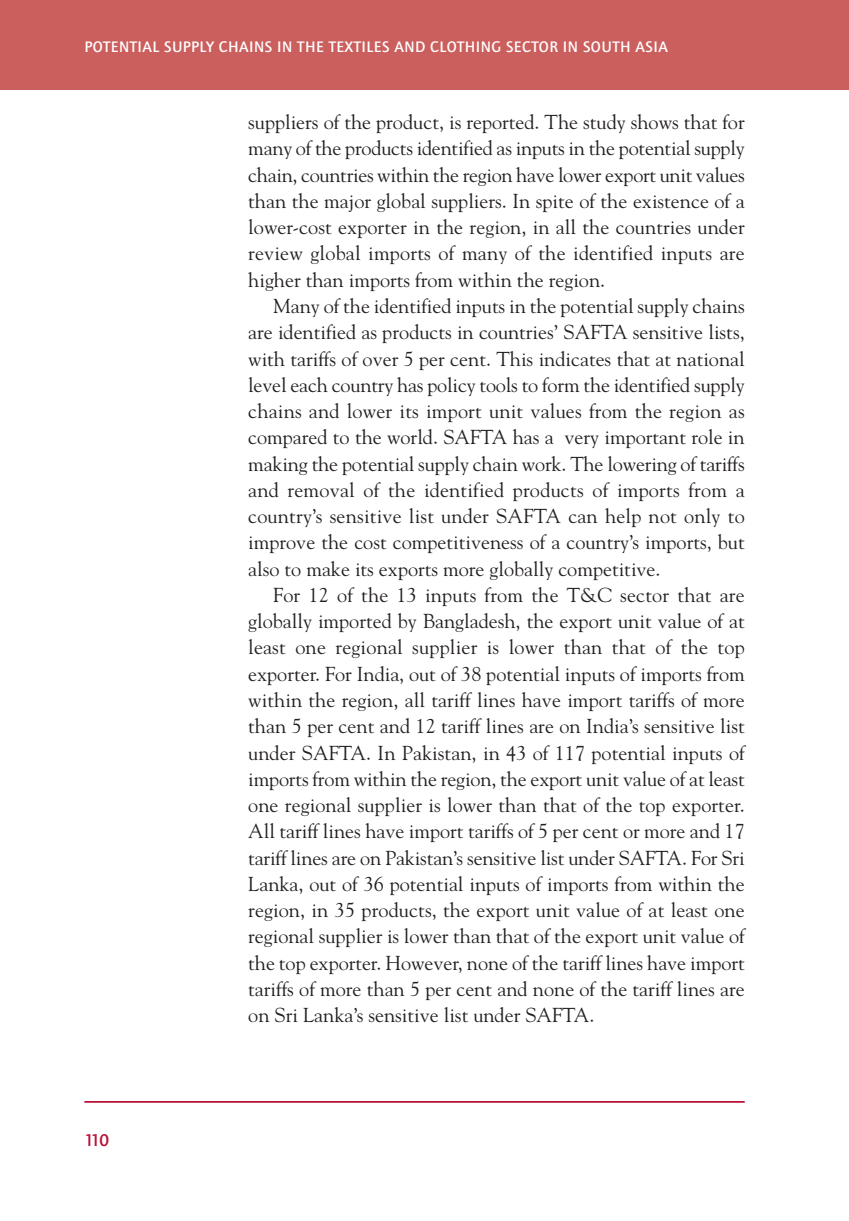
<style>
.page{position:relative;width:849px;height:1221px;background:#fff}
.page>*{position:absolute;margin:0;border:0;box-sizing:border-box;transform-origin:0 0}
.t1{font:20.12px/26.2px "Goudy";color:#231f20;text-align:justify}
.t2{font:500 17.5px "Foundry Journal";color:#b90f36}
.t3{font:500 15.75px "Foundry Journal";letter-spacing:.03em;color:#fff}
</style>
<div class="page">
<div style="left:833px;top:0;width:15px;height:89px;background:#cb5f5e"></div>
<div style="left:0;top:0;width:833px;height:89px;background:#cb5f5e"></div>
<hr style="left:84px;top:1100px;width:660px;height:2px;background:#b90f36">
<p class="t3" style="left:84px;top:41px;width:584px">POTENTIAL SUPPLY CHAINS IN THE TEXTILES AND CLOTHING SECTOR IN SOUTH ASIA</p>
<p class="t2" style="left:84px;top:1133px;width:26px">110</p>
<p class="t1" style="left:248px;top:109px;width:498px">suppliers of the product, is reported. The study shows that for many of the products identified as inputs in the potential supply chain, countries within the region have lower export unit values than the major global suppliers. In spite of the existence of a lower-cost exporter in the region, in all the countries under review global imports of many of the identified inputs are higher than imports from within the region.</p>
<p class="t1" style="left:248px;top:293px;width:498px;text-indent:25px">Many of the identified inputs in the potential supply chains are identified as products in countries’ SAFTA sensitive lists, with tariffs of over 5 per cent. This indicates that at national level each country has policy tools to form the identified supply chains and lower its import unit values from the region as compared to the world. SAFTA has a very important role in making the potential supply chain work. The lowering of tariffs and removal of the identified products of imports from a country’s sensitive list under SAFTA can help not only to improve the cost competitiveness of a country’s imports, but also to make its exports more globally competitive.</p>
<p class="t1" style="left:248px;top:582px;width:498px;text-indent:25px">For 12 of the 13 inputs from the T&amp;C sector that are globally imported by Bangladesh, the export unit value of at least one regional supplier is lower than that of the top exporter. For India, out of 38 potential inputs of imports from within the region, all tariff lines have import tariffs of more than 5 per cent and 12 tariff lines are on India’s sensitive list under SAFTA. In Pakistan, in 43 of 117 potential inputs of imports from within the region, the export unit value of at least one regional supplier is lower than that of the top exporter.<br>All tariff lines have import tariffs of 5 per cent or more and 17 tariff lines are on Pakistan’s sensitive list under SAFTA. For Sri Lanka, out of 36 potential inputs of imports from within the region, in 35 products, the export unit value of at least one regional supplier is lower than that of the export unit value of the top exporter. However, none of the tariff lines have import tariffs of more than 5 per cent and none of the tariff lines are on Sri Lanka’s sensitive list under SAFTA.</p>
</div>
